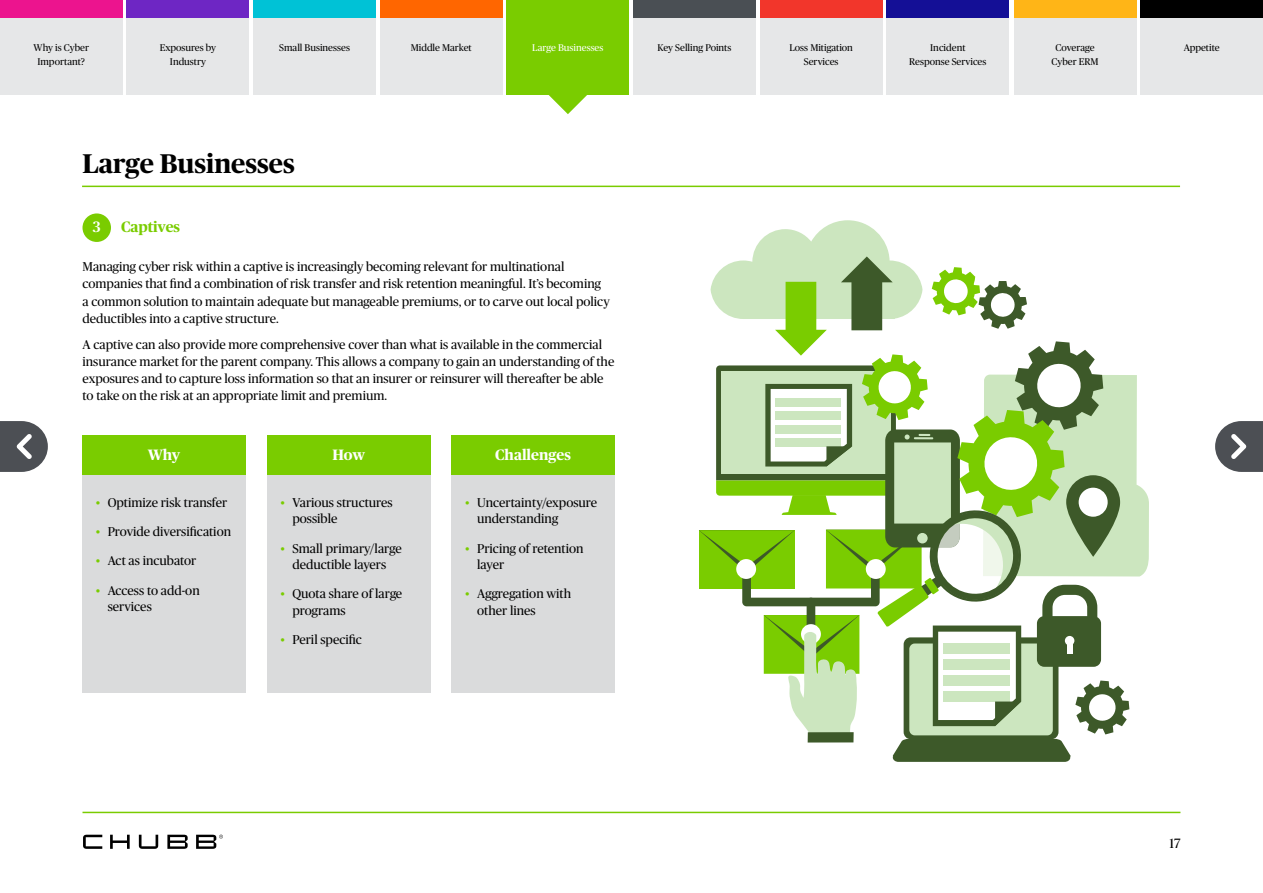
<style>
.page{position:relative;width:1263px;height:893px;background:#fff}
.page>*{position:absolute;margin:0;border:0;box-sizing:border-box;transform-origin:0 0}
.t1{font:700 27px "Chubb Publico";color:#000}
.t2{font:700 15px "Chubb Publico";color:#fff}
.t3{font:700 15px "Chubb Publico";color:#7acc00}
.t4{font:500 15px "Chubb Publico";color:#fff}
.t5{font:13.5px "Chubb Publico";color:#000}
.t6{font:12.75px/16.5px "Chubb Publico";color:#000}
.t7{font:9.75px/14.2px "Chubb Publico";color:#000;text-align:center}
.t8{font:9.75px "Chubb Publico";color:#fff}
.s1{color:#7acc00}
</style>
<div class="page">
<svg style="left:83px;top:835px;width:140px;height:14px"></svg>
<svg style="left:0;top:421px;width:48px;height:51px"></svg>
<svg style="left:1215px;top:421px;width:48px;height:51px"></svg>
<hr style="left:82px;top:812px;width:1098px;height:1px;background:#7acc00">
<hr style="left:82px;top:186px;width:1098px;height:1px;background:#7acc00">
<div style="left:82px;top:435px;width:164px;height:257px;background:#dadbdc"></div>
<div style="left:267px;top:435px;width:164px;height:257px;background:#dadbdc"></div>
<div style="left:451px;top:435px;width:164px;height:257px;background:#dadbdc"></div>
<div style="left:82px;top:435px;width:164px;height:40px;background:#7acc00"></div>
<div style="left:267px;top:435px;width:164px;height:40px;background:#7acc00"></div>
<div style="left:451px;top:435px;width:164px;height:40px;background:#7acc00"></div>
<div style="left:83px;top:213px;width:28px;height:29px;background:#7acc00;border-radius:50%"></div>
<svg style="left:699px;top:220px;width:450px;height:542px"></svg>
<div style="left:507px;top:0;width:122px;height:95px;background:#7acc00"></div>
<svg style="left:549px;top:95px;width:38px;height:19px"></svg>
<div style="left:380px;top:0;width:122px;height:95px;background:#e6e7e8"></div>
<div style="left:380px;top:0;width:122px;height:18px;background:#f60"></div>
<div style="left:253px;top:6px;width:123px;height:89px;background:#e6e7e8"></div>
<div style="left:253px;top:0;width:123px;height:18px;background:#00c2d6"></div>
<div style="left:127px;top:6px;width:122px;height:89px;background:#e6e7e8"></div>
<div style="left:127px;top:0;width:122px;height:18px;background:#6e26c4"></div>
<div style="left:0;top:0;width:123px;height:95px;background:#e6e7e8"></div>
<div style="left:0;top:0;width:123px;height:18px;background:#ec148e"></div>
<div style="left:760px;top:6px;width:122px;height:89px;background:#e6e7e8"></div>
<div style="left:760px;top:0;width:122px;height:18px;background:#f2362b"></div>
<div style="left:1140px;top:6px;width:123px;height:89px;background:#e6e7e8"></div>
<div style="left:1140px;top:0;width:123px;height:18px;background:#000"></div>
<div style="left:633px;top:6px;width:123px;height:89px;background:#e6e7e8"></div>
<div style="left:633px;top:0;width:123px;height:18px;background:#4a4f54"></div>
<div style="left:1014px;top:6px;width:122px;height:89px;background:#e6e7e8"></div>
<div style="left:1014px;top:0;width:122px;height:18px;background:#ffb517"></div>
<div style="left:886px;top:6px;width:123px;height:89px;background:#e6e7e8"></div>
<div style="left:886px;top:0;width:123px;height:18px;background:#140f96"></div>
<p class="t7" style="left:34px;top:40px;width:57px">Why is Cyber<br>Important?</p>
<p class="t7" style="left:160px;top:40px;width:58px">Exposures by</p>
<p class="t7" style="left:279px;top:40px;width:72px">Small Businesses</p>
<p class="t7" style="left:411px;top:40px;width:62px">Middle Market</p>
<p class="t8" style="left:532px;top:41px;width:73px">Large Businesses</p>
<p class="t7" style="left:170px;top:54px;width:38px">Industry</p>
<h1 class="t1" style="left:82px;top:144px;width:214px">Large Businesses</h1>
<p class="t3" style="left:121px;top:216px;width:61px">Captives</p>
<p class="t6" style="left:82px;top:257px;width:529px;line-height:17.2px">Managing cyber risk within a captive is increasingly becoming relevant for multinational companies that find a combination of risk transfer and risk retention meaningful. It’s becoming a common solution to maintain adequate but manageable premiums, or to carve out local policy deductibles into a captive structure.</p>
<p class="t6" style="left:82px;top:335px;width:533px;line-height:17.2px">A captive can also provide more comprehensive cover than what is available in the commercial insurance market for the parent company. This allows a company to gain an understanding of the exposures and to capture loss information so that an insurer or reinsurer will thereafter be able to take on the risk at an appropriate limit and premium.</p>
<p class="t4" style="left:93px;top:216px;width:9px">3</p>
<p class="t2" style="left:148px;top:444px;width:34px">Why</p>
<p class="t2" style="left:333px;top:444px;width:34px">How</p>
<p class="t2" style="left:495px;top:444px;width:77px">Challenges</p>
<p class="t6" style="left:96px;top:493px;width:133px"><span class="s1">•</span> Optimize risk transfer</p>
<p class="t6" style="left:96px;top:523px;width:137px"><span class="s1">•</span> Provide diversification</p>
<p class="t6" style="left:96px;top:552px;width:102px"><span class="s1">•</span> Act as incubator</p>
<p class="t6" style="left:108px;top:581px;width:94px;text-indent:-12px"><span class="s1">•</span> Access to add-on services</p>
<p class="t6" style="left:477px;top:493px;width:121px;text-indent:-12px"><span class="s1">•</span> Uncertainty/exposure understanding</p>
<p class="t6" style="left:477px;top:539px;width:108px;text-indent:-12px"><span class="s1">•</span> Pricing of retention layer</p>
<p class="t6" style="left:477px;top:585px;width:95px;text-indent:-12px"><span class="s1">•</span> Aggregation with other lines</p>
<p class="t6" style="left:292px;top:493px;width:102px;text-indent:-12px"><span class="s1">•</span> Various structures possible</p>
<p class="t6" style="left:280px;top:539px;width:123px;text-align:center"><span class="s1">•</span> Small primary/large deductible layers</p>
<p class="t6" style="left:292px;top:585px;width:111px;text-indent:-12px"><span class="s1">•</span> Quota share of large programs</p>
<p class="t6" style="left:280px;top:631px;width:83px"><span class="s1">•</span> Peril specific</p>
<p class="t7" style="left:658px;top:40px;width:75px">Key Selling Points</p>
<p class="t7" style="left:1055px;top:40px;width:41px">Coverage</p>
<p class="t7" style="left:1184px;top:40px;width:37px">Appetite</p>
<p class="t7" style="left:1051px;top:54px;width:49px">Cyber ERM</p>
<p class="t7" style="left:909px;top:40px;width:79px">Incident<br>Response Services</p>
<p class="t7" style="left:789px;top:40px;width:65px">Loss Mitigation<br>Services</p>
<p class="t5" style="left:1169px;top:833px;width:12px">17</p>
</div>
